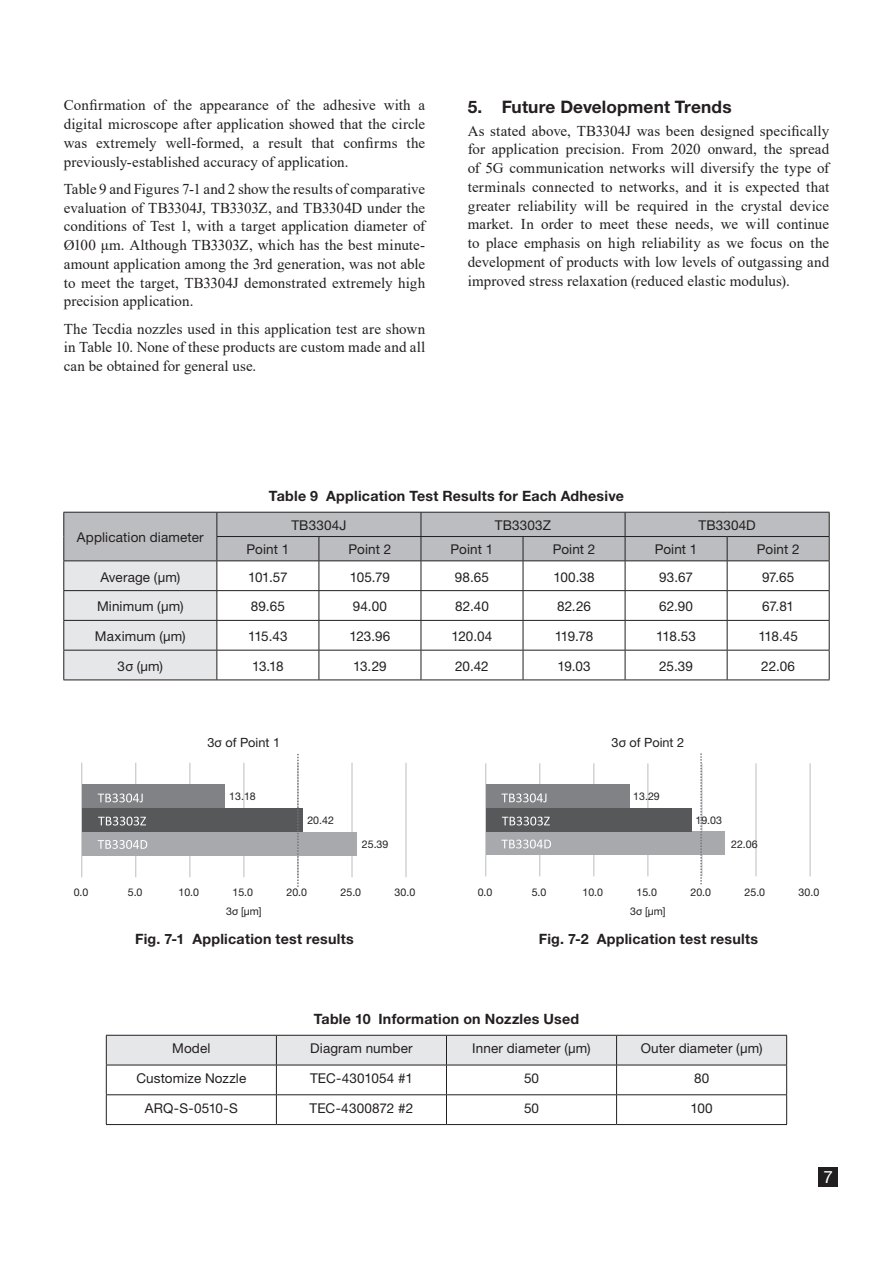
<style>
.page{position:relative;width:893px;height:1263px;background:#fff}
.page>*{position:absolute;margin:0;border:0;box-sizing:border-box;transform-origin:0 0}
.Heading1{font:700 17.25px "Helvetica Neue";letter-spacing:.01em;color:#231f20}
.t1{font:16.95px "Helvetica Neue";color:#fff}
.Body{font:15px/18.8px "Times New Roman";letter-spacing:.005em;color:#231f20;text-align:justify}
.Caption_1L{font:700 14.25px "Helvetica Neue";letter-spacing:.015em;color:#231f20}
.TableC_9pt{font:13.5px "Helvetica Neue";letter-spacing:.01em;color:#231f20}
.t2{font:12.75px "Helvetica Neue";color:#231f20}
.t3{font:10.65px "Helvetica Neue";color:#231f20}
</style>
<div class="page">
<div style="left:818px;top:1167px;width:20px;height:19px;background:#231f20"></div>
<hr style="left:406px;top:763px;width:1px;height:114px;background:#bcbdc0">
<hr style="left:352px;top:763px;width:1px;height:114px;background:#bcbdc0">
<hr style="left:244px;top:763px;width:1px;height:114px;background:#bcbdc0">
<hr style="left:190px;top:763px;width:1px;height:114px;background:#bcbdc0">
<hr style="left:135px;top:763px;width:1px;height:114px;background:#bcbdc0">
<hr style="left:81px;top:763px;width:1px;height:114px;background:#bcbdc0">
<div style="left:82px;top:832px;width:274px;height:24px;background:#a8a9ad"></div>
<div style="left:82px;top:808px;width:220px;height:24px;background:#57585a"></div>
<div style="left:82px;top:784px;width:142px;height:24px;background:#808285"></div>
<svg style="left:297px;top:754px;width:2px;height:133px"></svg>
<svg style="left:98px;top:793px;width:45px;height:9px"></svg>
<svg style="left:98px;top:817px;width:48px;height:8px"></svg>
<svg style="left:98px;top:840px;width:49px;height:9px"></svg>
<hr style="left:810px;top:763px;width:1px;height:113px;background:#bcbdc0">
<hr style="left:756px;top:763px;width:1px;height:113px;background:#bcbdc0">
<hr style="left:702px;top:763px;width:1px;height:113px;background:#bcbdc0">
<hr style="left:647px;top:763px;width:1px;height:113px;background:#bcbdc0">
<hr style="left:593px;top:763px;width:1px;height:113px;background:#bcbdc0">
<hr style="left:539px;top:763px;width:1px;height:113px;background:#bcbdc0">
<hr style="left:485px;top:763px;width:1px;height:113px;background:#bcbdc0">
<div style="left:486px;top:832px;width:238px;height:23px;background:#a8a9ad"></div>
<div style="left:486px;top:808px;width:205px;height:24px;background:#57585a"></div>
<div style="left:486px;top:785px;width:143px;height:23px;background:#808285"></div>
<svg style="left:700px;top:753px;width:2px;height:131px"></svg>
<svg style="left:501px;top:793px;width:45px;height:9px"></svg>
<svg style="left:502px;top:817px;width:48px;height:8px"></svg>
<svg style="left:501px;top:839px;width:50px;height:9px"></svg>
<hr style="left:63px;top:680px;width:154px;height:1px;background:#231f20">
<hr style="left:217px;top:680px;width:102px;height:1px;background:#231f20">
<hr style="left:319px;top:680px;width:102px;height:1px;background:#231f20">
<hr style="left:421px;top:680px;width:102px;height:1px;background:#231f20">
<hr style="left:523px;top:680px;width:102px;height:1px;background:#231f20">
<hr style="left:625px;top:680px;width:102px;height:1px;background:#231f20">
<hr style="left:727px;top:680px;width:102px;height:1px;background:#231f20">
<svg style="left:63px;top:512px;width:767px;height:168px"></svg>
<hr style="left:727px;top:650px;width:1px;height:30px;background:#231f20">
<hr style="left:829px;top:650px;width:1px;height:30px;background:#231f20">
<svg style="left:106px;top:1035px;width:681px;height:89px"></svg>
<hr style="left:106px;top:1124px;width:170px;height:1px;background:#231f20">
<hr style="left:276px;top:1124px;width:170px;height:1px;background:#231f20">
<hr style="left:446px;top:1124px;width:171px;height:1px;background:#231f20">
<hr style="left:617px;top:1124px;width:170px;height:1px;background:#231f20">
<p class="Body" style="left:64px;top:95px;width:363px">Confirmation of the appearance of the adhesive with a digital microscope after application showed that the circle was extremely well-formed, a result that confirms the previously-established accuracy of application.</p>
<p class="Body" style="left:64px;top:179px;width:363px">Table 9 and Figures 7-1 and 2 show the results of comparative evaluation of TB3304J, TB3303Z, and TB3304D under the conditions of Test 1, with a target application diameter of Ø100 μm. Although TB3303Z, which has the best minute&shy;amount application among the 3rd generation, was not able to meet the target, TB3304J demonstrated extremely high precision application.</p>
<p class="Body" style="left:64px;top:319px;width:363px">The Tecdia nozzles used in this application test are shown in Table 10. None of these products are custom made and all can be obtained for general use.</p>
<p class="Heading1" style="left:468px;top:93px;width:265px">5. Future Development Trends</p>
<p class="Body" style="left:468px;top:121px;width:363px">As stated above, TB3304J was been designed specifically for application precision. From 2020 onward, the spread of 5G communication networks will diversify the type of terminals connected to networks, and it is expected that greater reliability will be required in the crystal device market. In order to meet these needs, we will continue to place emphasis on high reliability as we focus on the development of products with low levels of outgassing and improved stress relaxation (reduced elastic modulus).</p>
<p class="Caption_1L" style="left:269px;top:485px;width:357px">Table 9 Application Test Results for Each Adhesive</p>
<p class="TableC_9pt" style="left:77px;top:528px;width:128px">Application diameter</p>
<p class="TableC_9pt" style="left:291px;top:516px;width:57px">TB3304J</p>
<p class="TableC_9pt" style="left:495px;top:516px;width:58px">TB3303Z</p>
<p class="TableC_9pt" style="left:698px;top:516px;width:59px">TB3304D</p>
<p class="TableC_9pt" style="left:247px;top:540px;width:44px">Point 1</p>
<p class="TableC_9pt" style="left:349px;top:540px;width:44px">Point 2</p>
<p class="TableC_9pt" style="left:451px;top:540px;width:44px">Point 1</p>
<p class="TableC_9pt" style="left:553px;top:540px;width:44px">Point 2</p>
<p class="TableC_9pt" style="left:655px;top:540px;width:44px">Point 1</p>
<p class="TableC_9pt" style="left:757px;top:540px;width:44px">Point 2</p>
<p class="TableC_9pt" style="left:100px;top:567px;width:81px">Average (μm)</p>
<p class="TableC_9pt" style="left:248px;top:567px;width:41px">101.57</p>
<p class="TableC_9pt" style="left:350px;top:567px;width:42px">105.79</p>
<p class="TableC_9pt" style="left:455px;top:567px;width:36px">98.65</p>
<p class="TableC_9pt" style="left:553px;top:567px;width:43px">100.38</p>
<p class="TableC_9pt" style="left:659px;top:567px;width:35px">93.67</p>
<p class="TableC_9pt" style="left:762px;top:567px;width:34px">97.65</p>
<p class="TableC_9pt" style="left:97px;top:597px;width:88px">Minimum (μm)</p>
<p class="TableC_9pt" style="left:251px;top:597px;width:35px">89.65</p>
<p class="TableC_9pt" style="left:353px;top:597px;width:36px">94.00</p>
<p class="TableC_9pt" style="left:455px;top:597px;width:35px">82.40</p>
<p class="TableC_9pt" style="left:557px;top:597px;width:35px">82.26</p>
<p class="TableC_9pt" style="left:659px;top:597px;width:35px">62.90</p>
<p class="TableC_9pt" style="left:762px;top:597px;width:33px">67.81</p>
<p class="TableC_9pt" style="left:95px;top:626px;width:92px">Maximum (μm)</p>
<p class="TableC_9pt" style="left:248px;top:626px;width:41px">115.43</p>
<p class="TableC_9pt" style="left:349px;top:626px;width:42px">123.96</p>
<p class="TableC_9pt" style="left:452px;top:626px;width:42px">120.04</p>
<p class="TableC_9pt" style="left:555px;top:626px;width:40px">119.78</p>
<p class="TableC_9pt" style="left:656px;top:626px;width:41px">118.53</p>
<p class="TableC_9pt" style="left:758px;top:626px;width:41px">118.45</p>
<p class="TableC_9pt" style="left:118px;top:656px;width:47px">3σ (μm)</p>
<p class="TableC_9pt" style="left:252px;top:656px;width:33px">13.18</p>
<p class="TableC_9pt" style="left:353px;top:656px;width:35px">13.29</p>
<p class="TableC_9pt" style="left:455px;top:656px;width:35px">20.42</p>
<p class="TableC_9pt" style="left:557px;top:656px;width:35px">19.03</p>
<p class="TableC_9pt" style="left:659px;top:656px;width:35px">25.39</p>
<p class="TableC_9pt" style="left:761px;top:656px;width:35px">22.06</p>
<p class="t2" style="left:208px;top:733px;width:74px">3σ of Point 1</p>
<p class="t2" style="left:612px;top:733px;width:74px">3σ of Point 2</p>
<p class="t3" style="left:229px;top:788px;width:28px">13.18</p>
<p class="t3" style="left:633px;top:788px;width:28px">13.29</p>
<p class="t3" style="left:307px;top:812px;width:28px">20.42</p>
<p class="t3" style="left:695px;top:812px;width:28px">19.03</p>
<p class="t3" style="left:362px;top:836px;width:28px">25.39</p>
<p class="t3" style="left:731px;top:836px;width:28px">22.06</p>
<p class="t3" style="left:74px;top:884px;width:16px">0.0</p>
<p class="t3" style="left:128px;top:884px;width:16px">5.0</p>
<p class="t3" style="left:178px;top:884px;width:22px">10.0</p>
<p class="t3" style="left:232px;top:884px;width:22px">15.0</p>
<p class="t3" style="left:286px;top:884px;width:22px">20.0</p>
<p class="t3" style="left:341px;top:884px;width:22px">25.0</p>
<p class="t3" style="left:395px;top:884px;width:22px">30.0</p>
<p class="t3" style="left:478px;top:884px;width:16px">0.0</p>
<p class="t3" style="left:532px;top:884px;width:16px">5.0</p>
<p class="t3" style="left:582px;top:884px;width:22px">10.0</p>
<p class="t3" style="left:636px;top:884px;width:22px">15.0</p>
<p class="t3" style="left:690px;top:884px;width:22px">20.0</p>
<p class="t3" style="left:744px;top:884px;width:22px">25.0</p>
<p class="t3" style="left:799px;top:884px;width:22px">30.0</p>
<p class="t3" style="left:226px;top:903px;width:37px">3σ [µm]</p>
<p class="t3" style="left:630px;top:903px;width:37px">3σ [µm]</p>
<p class="Caption_1L" style="left:135px;top:928px;width:220px">Fig. 7-1 Application test results</p>
<p class="Caption_1L" style="left:539px;top:928px;width:221px">Fig. 7-2 Application test results</p>
<p class="Caption_1L" style="left:314px;top:1008px;width:267px">Table 10 Information on Nozzles Used</p>
<p class="TableC_9pt" style="left:172px;top:1039px;width:40px">Model</p>
<p class="TableC_9pt" style="left:310px;top:1039px;width:104px">Diagram number</p>
<p class="TableC_9pt" style="left:472px;top:1039px;width:120px">Inner diameter (μm)</p>
<p class="TableC_9pt" style="left:641px;top:1039px;width:123px">Outer diameter (μm)</p>
<p class="TableC_9pt" style="left:136px;top:1068px;width:111px">Customize Nozzle</p>
<p class="TableC_9pt" style="left:310px;top:1068px;width:104px">TEC-4301054 #1</p>
<p class="TableC_9pt" style="left:524px;top:1068px;width:17px">50</p>
<p class="TableC_9pt" style="left:694px;top:1068px;width:17px">80</p>
<p class="TableC_9pt" style="left:145px;top:1098px;width:94px">ARQ-S-0510-S</p>
<p class="TableC_9pt" style="left:310px;top:1098px;width:105px">TEC-4300872 #2</p>
<p class="TableC_9pt" style="left:524px;top:1098px;width:17px">50</p>
<p class="TableC_9pt" style="left:690px;top:1098px;width:24px">100</p>
<p class="t1" style="left:823px;top:1164px;width:11px">7</p>
</div>
